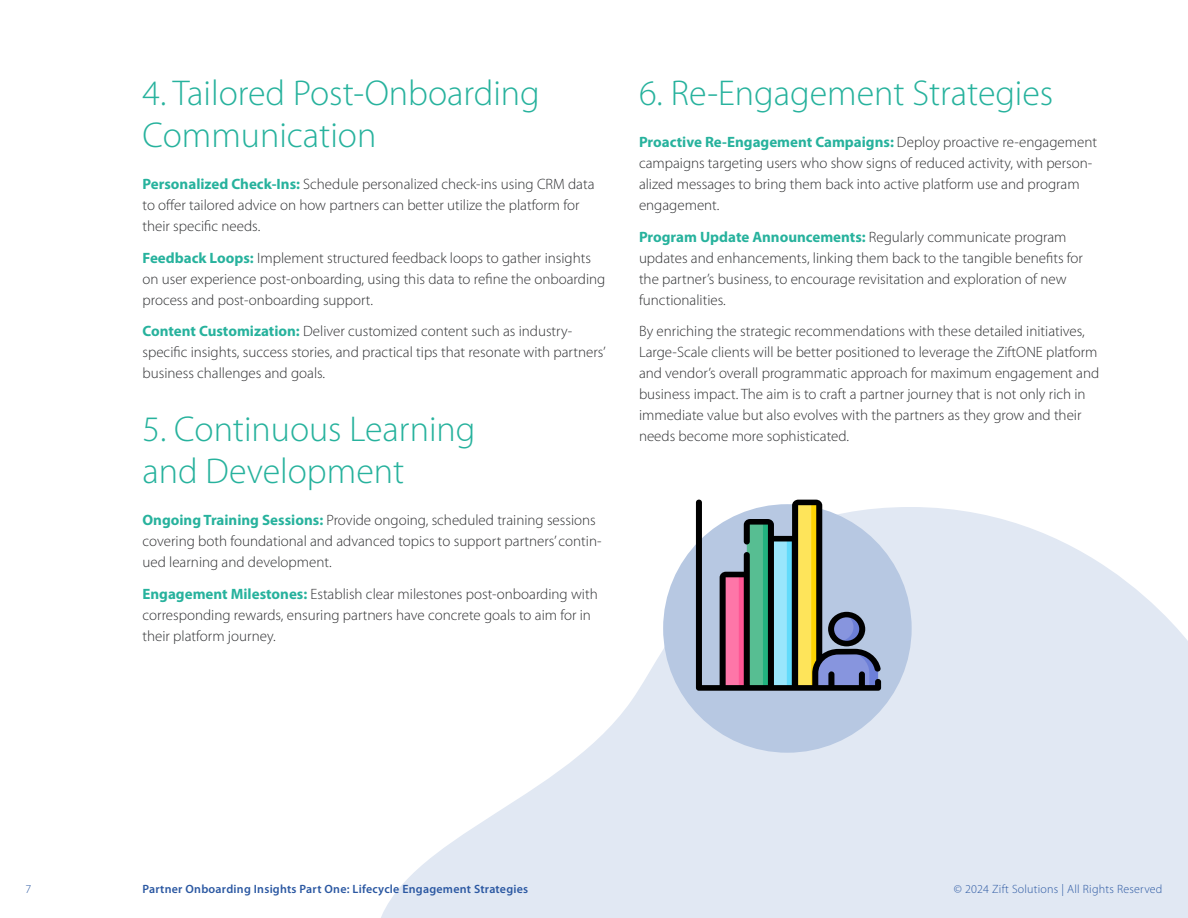
<style>
.page{position:relative;width:1188px;height:918px;background:#fff}
.page>*{position:absolute;margin:0;border:0;box-sizing:border-box;transform-origin:0 0}
.t1{font:300 36px/42px "Myriad Pro";color:#27b29d}
.t2{font:300 15px/21px "Myriad Pro";color:#303133}
.t3{font:600 12px "Myriad Pro";letter-spacing:.02em;color:#2b58a2}
.t4{font:300 12px "Myriad Pro";letter-spacing:.02em;color:#2b58a2}
.s1{font-weight:700;color:#27b29d}
</style>
<div class="page">
<svg style="left:381px;top:507px;width:807px;height:411px;fill:#e1e8f3"></svg>
<div style="left:663px;top:504px;width:249px;height:249px;background:#b7c8e2;border-radius:50%"></div>
<svg style="left:696px;top:500px;width:185px;height:191px"></svg>
<h3 class="t1" style="left:142px;top:72px;width:399px">4. Tailored Post-Onboarding<br>Communication</h3>
<p class="t2" style="left:142px;top:173px;width:454px"><span class="s1">Personalized Check-Ins:</span> Schedule personalized check-ins using CRM data to offer tailored advice on how partners can better utilize the platform for their specific needs.</p>
<p class="t2" style="left:142px;top:247px;width:464px"><span class="s1">Feedback Loops:</span> Implement structured feedback loops to gather insights on user experience post-onboarding, using this data to refine the onboarding process and post-onboarding support.</p>
<p class="t2" style="left:142px;top:320px;width:465px"><span class="s1">Content Customization:</span> Deliver customized content such as industry&shy;specific insights, success stories, and practical tips that resonate with partners’ business challenges and goals.</p>
<h3 class="t1" style="left:142px;top:408px;width:334px">5. Continuous Learning and Development</h3>
<p class="t2" style="left:142px;top:509px;width:461px"><span class="s1">Ongoing Training Sessions:</span> Provide ongoing, scheduled training sessions covering both foundational and advanced topics to support partners’ contin&shy;ued learning and development.</p>
<p class="t2" style="left:142px;top:583px;width:457px"><span class="s1">Engagement Milestones:</span> Establish clear milestones post-onboarding with corresponding rewards, ensuring partners have concrete goals to aim for in their platform journey.</p>
<h3 class="t1" style="left:639px;top:72px;width:416px">6. Re-Engagement Strategies</h3>
<p class="t2" style="left:639px;top:131px;width:460px"><span class="s1">Proactive Re-Engagement Campaigns:</span> Deploy proactive re-engagement campaigns targeting users who show signs of reduced activity, with person&shy;alized messages to bring them back into active platform use and program engagement.</p>
<p class="t2" style="left:639px;top:226px;width:445px"><span class="s1">Program Update Announcements:</span> Regularly communicate program updates and enhancements, linking them back to the tangible benefits for the partner’s business, to encourage revisitation and exploration of new functionalities.</p>
<p class="t2" style="left:639px;top:320px;width:462px">By enriching the strategic recommendations with these detailed initiatives, Large-Scale clients will be better positioned to leverage the ZiftONE platform and vendor’s overall programmatic approach for maximum engagement and business impact. The aim is to craft a partner journey that is not only rich in immediate value but also evolves with the partners as they grow and their needs become more sophisticated.</p>
<p class="t4" style="left:26px;top:881px;width:7px">7</p>
<p class="t3" style="left:143px;top:881px;width:387px">Partner Onboarding Insights Part One: Lifecycle Engagement Strategies</p>
<p class="t4" style="left:954px;top:881px;width:210px">© 2024 Zift Solutions | All Rights Reserved</p>
</div>
